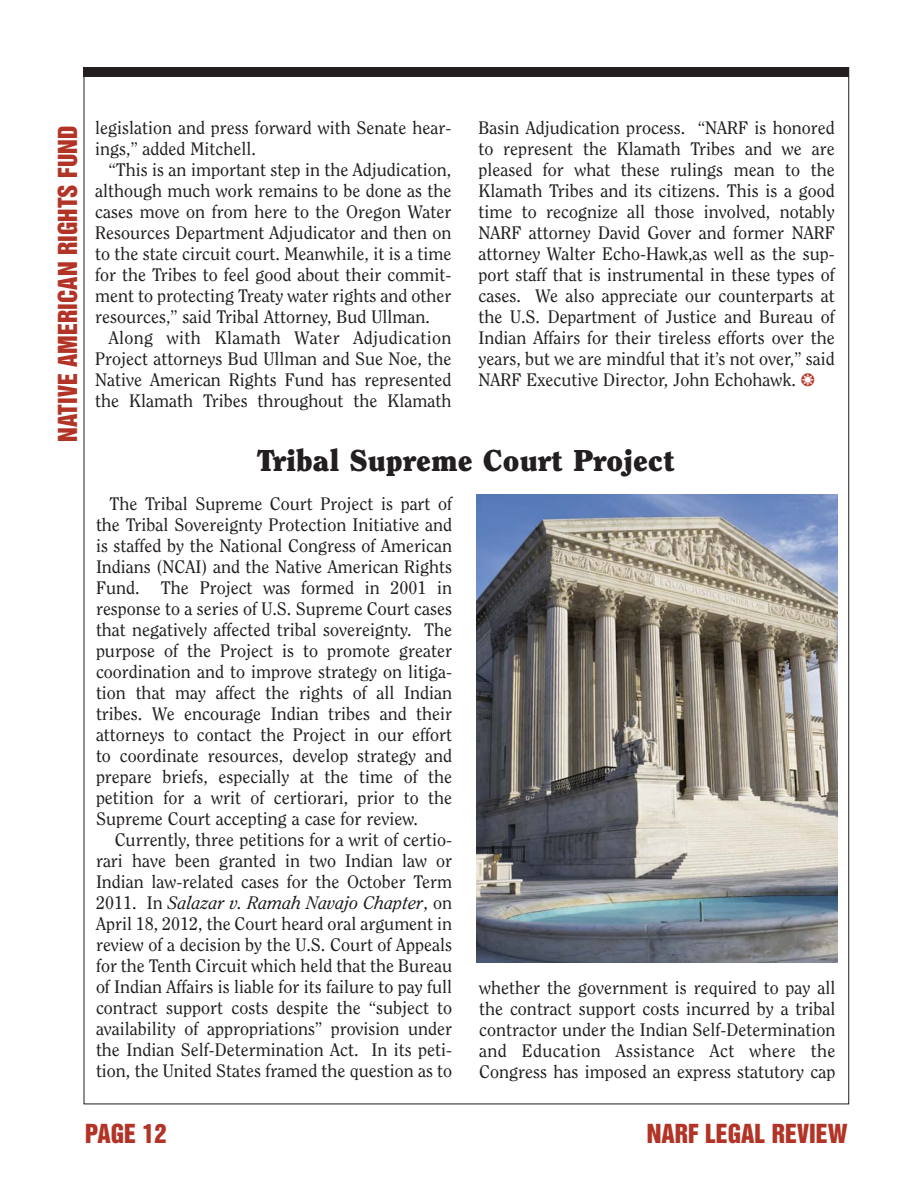
<style>
.page{position:relative;width:918px;height:1188px;background:#fff}
.page>*{position:absolute;margin:0;border:0;box-sizing:border-box;transform-origin:0 0}
.t1{font:900 30px "Clearface";color:#231f20}
.t2{font:24px "Helvetica Inserat";color:#b23427}
.t3{font:18px/21px "Clearface";color:#231f20;text-align:justify}
.s1{color:#b23427}
.s2{font-style:italic}
</style>
<div class="page">
<div style="left:84px;top:68px;width:765px;height:9px;background:#231f20"></div>
<img style="left:477px;top:495px;width:361px;height:467px">
<h2 class="t2" style="left:58px;top:442px;width:318px;rotate:-90deg">NATIVE AMERICAN RIGHTS FUND</h2>
<p class="t3" style="left:95px;top:118px;width:358px">legislation and press forward with Senate hear&shy;ings,” added Mitchell.</p>
<p class="t3" style="left:95px;top:160px;width:358px;text-indent:13px">“This is an important step in the Adjudication, although much work remains to be done as the cases move on from here to the Oregon Water Resources Department Adjudicator and then on to the state circuit court. Meanwhile, it is a time for the Tribes to feel good about their commit&shy;ment to protecting Treaty water rights and other resources,” said Tribal Attorney, Bud Ullman.</p>
<p class="t3" style="left:95px;top:328px;width:358px;text-indent:13px">Along with Klamath Water Adjudication Project attorneys Bud Ullman and Sue Noe, the Native American Rights Fund has represented the Klamath Tribes throughout the Klamath</p>
<p class="t3" style="left:478px;top:118px;width:358px">Basin Adjudication process. “NARF is honored to represent the Klamath Tribes and we are pleased for what these rulings mean to the Klamath Tribes and its citizens. This is a good time to recognize all those involved, notably NARF attorney David Gover and former NARF attorney Walter Echo-Hawk,as well as the sup&shy;port staff that is instrumental in these types of cases. We also appreciate our counterparts at the U.S. Department of Justice and Bureau of Indian Affairs for their tireless efforts over the years, but we are mindful that it’s not over,” said NARF Executive Director, John Echohawk. <span class="s1">❂</span></p>
<h1 class="t1" style="left:257px;top:448px;width:419px">Tribal Supreme Court Project</h1>
<p class="t3" style="left:96px;top:494px;width:358px;text-indent:14px">The Tribal Supreme Court Project is part of the Tribal Sovereignty Protection Initiative and is staffed by the National Congress of American Indians (NCAI) and the Native American Rights Fund. The Project was formed in 2001 in response to a series of U.S. Supreme Court cases that negatively affected tribal sovereignty. The purpose of the Project is to promote greater coordination and to improve strategy on litiga&shy;tion that may affect the rights of all Indian tribes. We encourage Indian tribes and their attorneys to contact the Project in our effort to coordinate resources, develop strategy and prepare briefs, especially at the time of the petition for a writ of certiorari, prior to the Supreme Court accepting a case for review.</p>
<p class="t3" style="left:96px;top:830px;width:358px;text-indent:19px">Currently, three petitions for a writ of certio&shy;rari have been granted in two Indian law or Indian law-related cases for the October Term 2011. In <span class="s2">Salazar v. Ramah Navajo Chapter</span>, on April 18, 2012, the Court heard oral argument in review of a decision by the U.S. Court of Appeals for the Tenth Circuit which held that the Bureau of Indian Affairs is liable for its failure to pay full contract support costs despite the “subject to availability of appropriations” provision under the Indian Self-Determination Act. In its peti&shy;tion, the United States framed the question as to</p>
<p class="t3" style="left:479px;top:978px;width:358px">whether the government is required to pay all the contract support costs incurred by a tribal contractor under the Indian Self-Determination and Education Assistance Act where the Congress has imposed an express statutory cap</p>
<h2 class="t2" style="left:85px;top:1124px;width:83px">PAGE 12</h2>
<h2 class="t2" style="left:647px;top:1124px;width:202px">NARF LEGAL REVIEW</h2>
</div>
